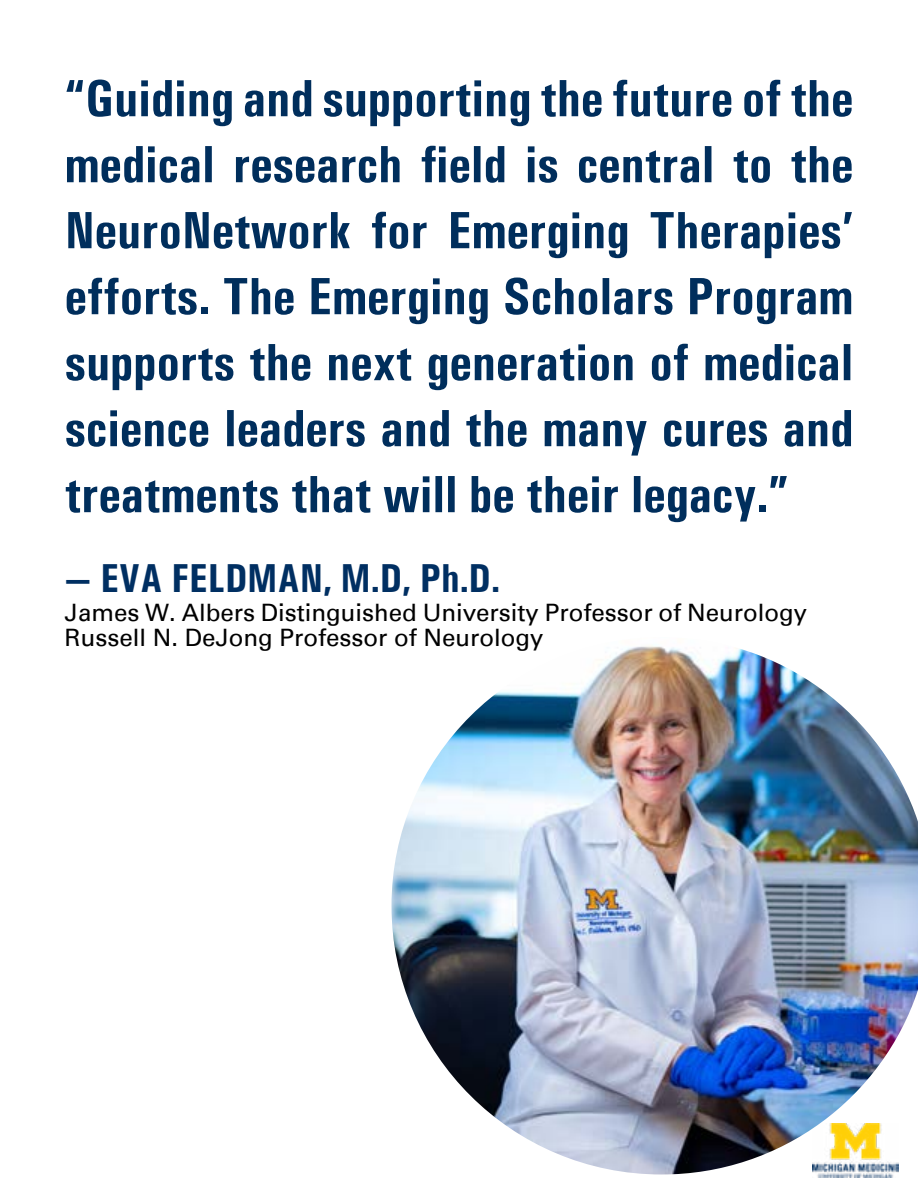
<style>
.page{position:relative;width:918px;height:1188px;background:#fff}
.page>*{position:absolute;margin:0;border:0;box-sizing:border-box;transform-origin:0 0}
.t1{font:700 condensed 52.5px/66px "Univers";color:#002e5c;text-align:justify}
.t2{font:700 condensed 40.5px "Univers";color:#002f62}
.t3{font:24px/25.5px "Univers";color:#000}
</style>
<div class="page">
<img style="left:392px;top:646px;width:526px;height:528px">
<img style="left:812px;top:1123px;width:86px;height:54px">
<p class="t1" style="left:65px;top:65px;width:790px">“Guiding and supporting the future of the medical research field is central to the NeuroNetwork for Emerging Therapies’ efforts. The Emerging Scholars Program supports the next generation of medical science leaders and the many cures and treatments that will be their legacy.”</p>
<p class="t2" style="left:65px;top:554px;width:437px">— EVA FELDMAN, M.D, Ph.D.</p>
<p class="t3" style="left:65px;top:600px;width:744px">James W. Albers Distinguished University Professor of Neurology<br>Russell N. DeJong Professor of Neurology</p>
</div>
